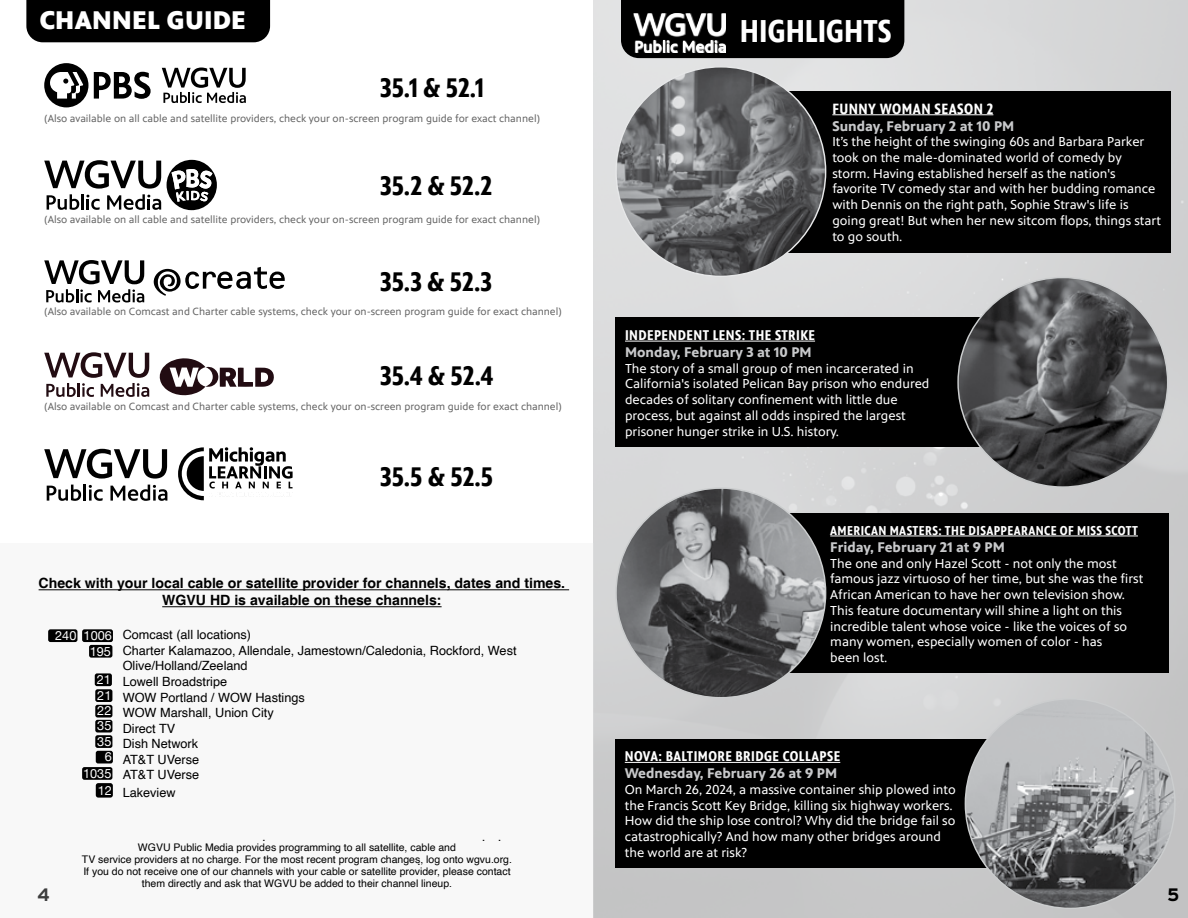
<style>
.page{position:relative;width:1188px;height:918px;background:#fff}
.page>*{position:absolute;margin:0;border:0;box-sizing:border-box;transform-origin:0 0}
.t1{font:700 31.95px "PBS Sans Condensed";color:#fff}
.t2{font:700 27.15px "PBS Sans Condensed";color:#000}
.t3{font:900 25.8px "PBS Sans";letter-spacing:.01em;color:#fff}
.t4{font:18px "PBS Explorer Line Up AMPM";color:#000}
.t5{font:700 15px "PBS Sans Condensed";letter-spacing:.03em;color:#fff}
.t6{font:700 14.25px "PBS Sans Condensed";letter-spacing:.03em;color:#fff}
.t7{font:700 14.1px/17px "Helvetica";color:#000;text-align:center}
.t8{font:700 14.1px "PBS Sans";color:#c7c8ca}
.t9{font:13.05px/15.8px "PBS Sans";color:#fff}
.t10{font:700 12.9px "PBS Sans Condensed";letter-spacing:.03em;color:#fff}
.t11{font:12.75px/15.6px "Helvetica";color:#000}
.t12{font:12.75px "Helvetica Neue";color:#fff}
.t13{font:10.5px "PBS Sans";color:#000}
.t14{font:10.5px/12px "Helvetica";color:#000;text-align:center}
.t15{font:700 8.4px "Helvetica";color:#000}
</style>
<div class="page">
<img style="left:594px;top:0;width:594px;height:918px">
<svg style="left:621px;top:0;width:283px;height:58px;background:#1c1c1c"></svg>
<div style="left:749px;top:91px;width:422px;height:161px;background:#000"></div>
<hr style="left:832px;top:114px;width:161px;height:1px;background:#fff">
<div style="left:615px;top:740px;width:430px;height:128px;background:#000"></div>
<hr style="left:625px;top:762px;width:215px;height:1px;background:#fff">
<div style="left:615px;top:317px;width:434px;height:130px;background:#000"></div>
<hr style="left:625px;top:341px;width:190px;height:1px;background:#fff">
<img style="left:616px;top:67px;width:210px;height:209px;border-radius:105px">
<img style="left:965px;top:699px;width:210px;height:209px;border-radius:105px">
<div style="left:735px;top:513px;width:433px;height:160px;background:#000"></div>
<hr style="left:830px;top:536px;width:308px;height:1px;background:#fff">
<img style="left:616px;top:488px;width:210px;height:210px;border-radius:105px">
<img style="left:958px;top:277px;width:210px;height:210px;border-radius:105px">
<div style="left:26px;top:0;width:244px;height:42px;background:#000"></div>
<div style="left:0;top:543px;width:594px;height:375px;background:#f8f8f8"></div>
<div style="left:44px;top:63px;width:44px;height:44px;background:#000;border-radius:50%"></div>
<svg style="left:94px;top:72px;width:57px;height:27px"></svg>
<svg style="left:50px;top:72px;width:33px;height:27px"></svg>
<svg style="left:162px;top:68px;width:84px;height:35px"></svg>
<svg style="left:44px;top:352px;width:105px;height:45px"></svg>
<svg style="left:159px;top:358px;width:115px;height:37px"></svg>
<svg style="left:44px;top:260px;width:100px;height:43px"></svg>
<svg style="left:153px;top:267px;width:132px;height:29px"></svg>
<svg style="left:44px;top:160px;width:117px;height:50px"></svg>
<svg style="left:167px;top:160px;width:50px;height:50px"></svg>
<div style="left:89px;top:645px;width:23px;height:13px;background:#000;border-radius:2px"></div>
<div style="left:95px;top:673px;width:17px;height:13px;background:#000;border-radius:2px"></div>
<div style="left:95px;top:720px;width:17px;height:13px;background:#000;border-radius:2px"></div>
<div style="left:95px;top:689px;width:17px;height:13px;background:#000;border-radius:2px"></div>
<div style="left:95px;top:735px;width:17px;height:13px;background:#000;border-radius:2px"></div>
<div style="left:95px;top:705px;width:17px;height:13px;background:#000;border-radius:2px"></div>
<div style="left:82px;top:767px;width:30px;height:13px;background:#000;border-radius:2px"></div>
<div style="left:48px;top:629px;width:29px;height:13px;background:#000;border-radius:2px"></div>
<div style="left:96px;top:783px;width:17px;height:15px;background:#000;border-radius:3px"></div>
<div style="left:96px;top:751px;width:17px;height:12px;background:#000;border-radius:2px"></div>
<div style="left:82px;top:629px;width:31px;height:13px;background:#000;border-radius:2px"></div>
<hr style="left:39px;top:589px;width:530px;height:1px;background:#000">
<hr style="left:162px;top:606px;width:280px;height:1px;background:#000">
<svg style="left:178px;top:447px;width:115px;height:53px"></svg>
<svg style="left:44px;top:449px;width:123px;height:30px"></svg>
<svg style="left:47px;top:485px;width:56px;height:16px"></svg>
<svg style="left:110px;top:485px;width:57px;height:16px"></svg>
<h3 class="t3" style="left:40px;top:6px;width:208px">CHANNEL GUIDE</h3>
<h2 class="t2" style="left:380px;top:73px;width:105px">35.1 &amp; 52.1</h2>
<p class="t13" style="left:44px;top:113px;width:497px">(Also available on all cable and satellite providers, check your on-screen program guide for exact channel)</p>
<h2 class="t2" style="left:380px;top:171px;width:114px">35.2 &amp; 52.2</h2>
<p class="t13" style="left:44px;top:213px;width:497px">(Also available on all cable and satellite providers, check your on-screen program guide for exact channel)</p>
<h2 class="t2" style="left:380px;top:267px;width:113px">35.3 &amp; 52.3</h2>
<p class="t13" style="left:44px;top:305px;width:519px">(Also available on Comcast and Charter cable systems, check your on-screen program guide for exact channel)</p>
<h2 class="t2" style="left:380px;top:360px;width:115px">35.4 &amp; 52.4</h2>
<p class="t13" style="left:44px;top:400px;width:519px">(Also available on Comcast and Charter cable systems, check your on-screen program guide for exact channel)</p>
<h2 class="t2" style="left:380px;top:461px;width:115px">35.5 &amp; 52.5</h2>
<p class="t7" style="left:39px;top:576px;width:528px">Check with your local cable or satellite provider for channels, dates and times.<br>WGVU HD is available on these channels:</p>
<p class="t12" style="left:55px;top:626px;width:23px">240</p>
<p class="t12" style="left:84px;top:626px;width:30px">1006</p>
<p class="t12" style="left:90px;top:642px;width:23px">195</p>
<p class="t12" style="left:97px;top:670px;width:16px">21</p>
<p class="t12" style="left:97px;top:717px;width:16px">35</p>
<p class="t12" style="left:97px;top:686px;width:16px">21</p>
<p class="t12" style="left:97px;top:732px;width:16px">35</p>
<p class="t12" style="left:97px;top:702px;width:16px">22</p>
<p class="t12" style="left:105px;top:748px;width:9px">6</p>
<p class="t12" style="left:83px;top:764px;width:30px">1035</p>
<p class="t12" style="left:98px;top:781px;width:16px">12</p>
<p class="t11" style="left:123px;top:628px;width:395px">Comcast (all locations)<br>Charter Kalamazoo, Allendale, Jamestown/Caledonia, Rockford, West<br>Olive/Holland/Zeeland<br>Lowell Broadstripe<br>WOW Portland / WOW Hastings<br>WOW Marshall, Union City<br>Direct TV<br>Dish Network<br>AT&amp;T UVerse<br>AT&amp;T UVerse</p>
<p class="t11" style="left:123px;top:785px;width:54px">Lakeview</p>
<h3 class="t4" style="left:37px;top:885px;width:14px">4</h3>
<p class="t15" style="left:263px;top:833px;width:4px">.</p>
<p class="t15" style="left:482px;top:833px;width:4px">.</p>
<p class="t15" style="left:498px;top:833px;width:4px">.</p>
<p class="t15" style="left:418px;top:857px;width:4px">.</p>
<p class="t14" style="left:82px;top:841px;width:432px">WGVU Public Media provides programming to all satellite, cable and<br>TV service providers at no charge. For the most recent program changes, log onto wgvu.org.<br>If you do not receive one of our channels with your cable or satellite provider, please contact them directly and ask that WGVU be added to their channel lineup.</p>
<h1 class="t1" style="left:740px;top:13px;width:153px">HIGHLIGHTS</h1>
<p class="t5" style="left:832px;top:100px;width:163px">FUNNY WOMAN SEASON 2</p>
<p class="t8" style="left:832px;top:118px;width:183px">Sunday, February 2 at 10 PM</p>
<p class="t9" style="left:832px;top:134px;width:330px">It’s the height of the swinging 60s and Barbara Parker took on the male-dominated world of comedy by storm. Having established herself as the nation's favorite TV comedy star and with her budding romance with Dennis on the right path, Sophie Straw's life is going great! But when her new sitcom flops, things start to go south.</p>
<p class="t6" style="left:625px;top:327px;width:192px">INDEPENDENT LENS: THE STRIKE</p>
<p class="t8" style="left:625px;top:344px;width:188px">Monday, February 3 at 10 PM</p>
<p class="t9" style="left:625px;top:361px;width:306px">The story of a small group of men incarcerated in California's isolated Pelican Bay prison who endured decades of solitary confinement with little due process, but against all odds inspired the largest prisoner hunger strike in U.S. history.</p>
<p class="t10" style="left:830px;top:523px;width:309px">AMERICAN MASTERS: THE DISAPPEARANCE OF MISS SCOTT</p>
<p class="t8" style="left:830px;top:539px;width:176px">Friday, February 21 at 9 PM</p>
<p class="t9" style="left:830px;top:555px;width:315px">The one and only Hazel Scott - not only the most famous jazz virtuoso of her time, but she was the first African American to have her own television show.<br>This feature documentary will shine a light on this incredible talent whose voice - like the voices of so many women, especially women of color - has<br>been lost.</p>
<p class="t6" style="left:625px;top:748px;width:217px">NOVA: BALTIMORE BRIDGE COLLAPSE</p>
<p class="t8" style="left:625px;top:766px;width:214px">Wednesday, February 26 at 9 PM</p>
<p class="t9" style="left:625px;top:782px;width:333px">On March 26, 2024, a massive container ship plowed into the Francis Scott Key Bridge, killing six highway workers.<br>How did the ship lose control? Why did the bridge fail so catastrophically? And how many other bridges around the world are at risk?</p>
<h3 class="t4" style="left:1167px;top:885px;width:13px">5</h3>
</div>
